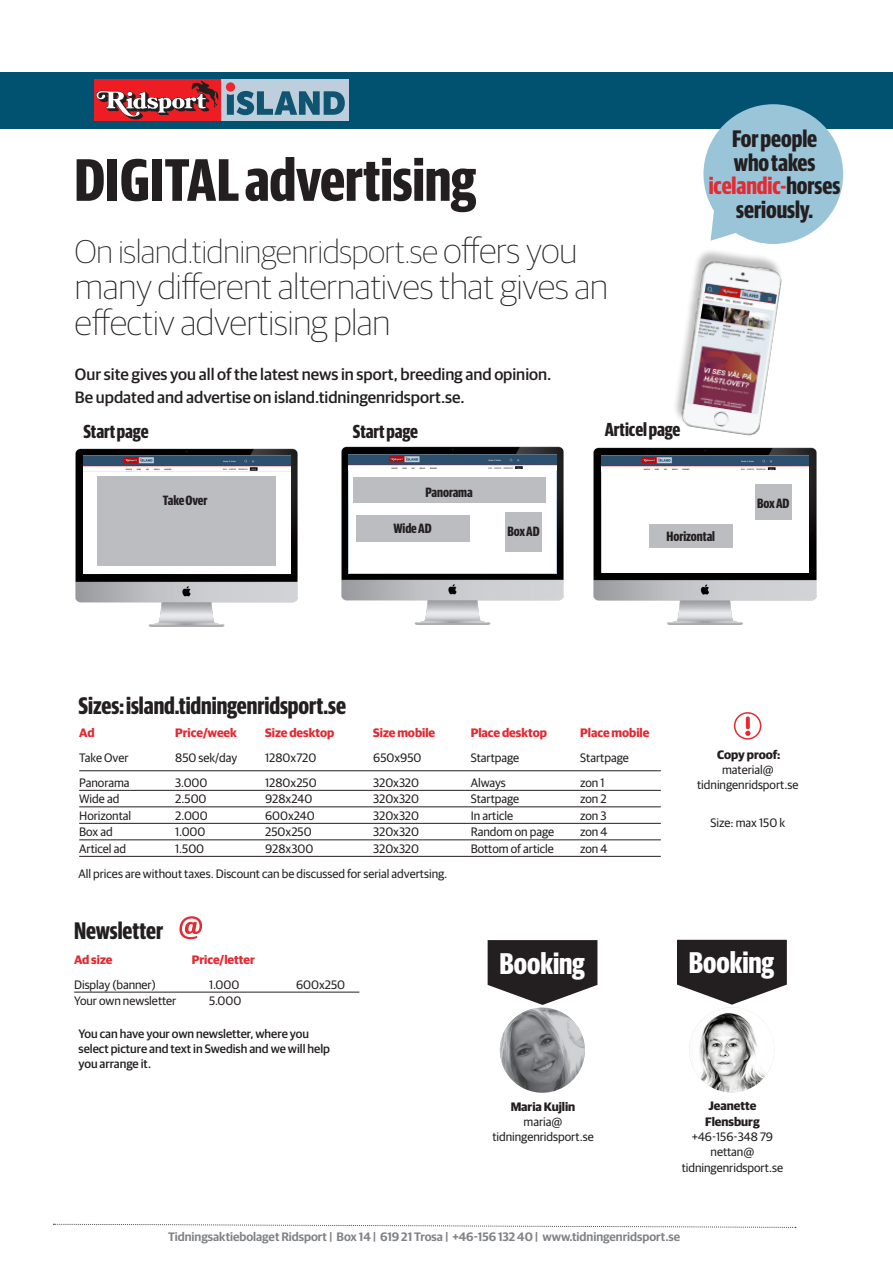
<style>
.page{position:relative;width:893px;height:1263px;background:#fff}
.page>*{position:absolute;margin:0;border:0;box-sizing:border-box;transform-origin:0 0}
.Rubrik_xCon{font:700 60px "Guardian Sans X Cond";color:#231f20}
.Ingress_22_pt_featur{font:100 36px/36px "Guardian Sans";color:#231f20}
.Ingress_22_pt_featur-2{font:100 33px "Guardian Sans";color:#231f20}
.Rubrik_xCon-2{font:700 30px "Guardian Sans X Cond";color:#fff}
.Rubrik_xCon-3{font:700 24px "Guardian Sans X Cond";color:#231f20}
.Rubrik_xCon-4{font:700 24px "Guardian Sans X Cond";color:#e22b32}
.Bröd_Fakta_notis{font:700 24px "Guardian Sans X Cond";color:#231f20}
.Rubrik_xCon-5{font:700 18.9px "Guardian Sans X Cond";color:#231f20}
.Ingress_22_pt_featur-3{font:500 16.5px/22.5px "Guardian Sans";color:#231f20}
.Rubrik_xCon-6{font:700 13.5px "Guardian Sans X Cond";color:#231f20}
.Bröd_Fakta_notis-2{font:12.3px/15.3px "Guardian Sans";color:#231f20;text-align:center}
.Bröd_Fakta_notis_lin{font:12.3px "Guardian Sans";color:#231f20}
.Bröd_Fakta_notis-3{font:500 12.3px/15px "Guardian Sans";color:#231f20}
.Bröd_Fakta_notis-4{font:600 12.3px "Guardian Sans";color:#808285}
.Bröd_Fakta_notis-5{font:700 12.3px "Guardian Sans";color:#e22b32}
.Bröd_Fakta_notis-6{font:700 12.3px/15.3px "Guardian Sans";color:#231f20;text-align:center}
.s1{font-size:36px}
.s2{color:#231f20}
.s3{font-weight:700}
.s4{font-weight:400}
</style>
<div class="page">
<img style="left:593px;top:447px;width:224px;height:178px">
<img style="left:601px;top:456px;width:208px;height:117px">
<img style="left:341px;top:446px;width:223px;height:179px">
<img style="left:349px;top:454px;width:207px;height:119px">
<img style="left:75px;top:448px;width:223px;height:179px">
<img style="left:83px;top:456px;width:208px;height:117px">
<div style="left:602px;top:470px;width:207px;height:102px;background:#fff"></div>
<div style="left:350px;top:470px;width:206px;height:103px;background:#fff"></div>
<div style="left:84px;top:472px;width:207px;height:101px;background:#fff"></div>
<img style="left:689px;top:1007px;width:85px;height:85px;border-radius:43px">
<svg style="left:677px;top:940px;width:110px;height:65px"></svg>
<svg style="left:179px;top:916px;width:23px;height:23px"></svg>
<svg style="left:745px;top:718px;width:5px;height:18px"></svg>
<div style="left:734px;top:712px;width:27px;height:28px;border:2px solid #e22b32;border-radius:50%"></div>
<div style="left:353px;top:477px;width:192px;height:25px;background:#bcbdc0"></div>
<div style="left:505px;top:513px;width:37px;height:39px;background:#bcbdc0"></div>
<div style="left:755px;top:484px;width:36px;height:36px;background:#bcbdc0"></div>
<div style="left:356px;top:515px;width:113px;height:26px;background:#bcbdc0"></div>
<div style="left:649px;top:525px;width:83px;height:23px;background:#bcbdc0"></div>
<hr style="left:79px;top:790px;width:582px;height:1px;background:#231f20">
<hr style="left:79px;top:806px;width:582px;height:1px;background:#231f20">
<hr style="left:79px;top:823px;width:582px;height:1px;background:#231f20">
<hr style="left:79px;top:839px;width:582px;height:1px;background:#231f20">
<hr style="left:79px;top:856px;width:582px;height:1px;background:#231f20">
<hr style="left:74px;top:992px;width:285px;height:1px;background:#231f20">
<svg style="left:53px;top:1224px;width:743px;height:4px"></svg>
<hr style="left:79px;top:770px;width:582px;height:1px;background:#231f20">
<div style="left:0;top:72px;width:893px;height:56px;background:#005270"></div>
<div style="left:95px;top:79px;width:127px;height:42px;background:#ee1d23"></div>
<svg style="left:96px;top:81px;width:123px;height:39px"></svg>
<div style="left:222px;top:79px;width:127px;height:41px;background:#bdcfdc"></div>
<svg style="left:227px;top:91px;width:118px;height:24px"></svg>
<div style="left:226px;top:82px;width:9px;height:10px;background:#ee262e;border-radius:50%"></div>
<svg style="left:703px;top:104px;width:140px;height:140px"></svg>
<div style="left:97px;top:477px;width:178px;height:89px;background:#bcbdc0"></div>
<div style="left:672px;top:248px;width:111px;height:185px;background:#231f20;opacity:.3"></div>
<img style="left:678px;top:257px;width:105px;height:179px">
<img style="left:687px;top:284px;width:90px;height:130px">
<img style="left:500px;top:1008px;width:85px;height:85px">
<svg style="left:488px;top:940px;width:109px;height:65px;background:#454142"></svg>
<p class="Rubrik_xCon" style="left:74px;top:137px;width:403px">DIGITAL advertising</p>
<p class="Ingress_22_pt_featur-2" style="left:75px;top:230px;width:504px">On island.tidningenridsport.se <span class="s1">offers you</span></p>
<p class="Ingress_22_pt_featur" style="left:75px;top:267px;width:534px">many different alternatives that gives an effectiv advertising plan</p>
<p class="Ingress_22_pt_featur-3" style="left:75px;top:362px;width:478px">Our site gives you all of the latest news in sport, breeding and opinion.<br>Be updated and advertise on island.tidningenridsport.se.</p>
<p class="Rubrik_xCon-5" style="left:83px;top:418px;width:67px">Start page</p>
<p class="Rubrik_xCon-5" style="left:353px;top:417px;width:67px">Start page</p>
<p class="Rubrik_xCon-5" style="left:605px;top:416px;width:77px">Articel page</p>
<p class="Rubrik_xCon-6" style="left:163px;top:491px;width:46px">Take Over</p>
<p class="Rubrik_xCon-6" style="left:425px;top:483px;width:49px">Panorama</p>
<p class="Rubrik_xCon-3" style="left:732px;top:122px;width:87px">For people</p>
<p class="Rubrik_xCon-3" style="left:734px;top:145px;width:83px">who takes</p>
<p class="Rubrik_xCon-4" style="left:709px;top:169px;width:133px">icelandic-<span class="s2">horses</span></p>
<p class="Rubrik_xCon-3" style="left:736px;top:192px;width:78px">seriously.</p>
<p class="Rubrik_xCon-6" style="left:757px;top:493px;width:34px">Box AD</p>
<p class="Rubrik_xCon-6" style="left:393px;top:518px;width:40px">Wide AD</p>
<p class="Rubrik_xCon-6" style="left:507px;top:522px;width:34px">Box AD</p>
<p class="Rubrik_xCon-6" style="left:667px;top:527px;width:50px">Horizontal</p>
<p class="Rubrik_xCon-3" style="left:79px;top:689px;width:269px">Sizes: island.tidningenridsport.se</p>
<p class="Bröd_Fakta_notis-5" style="left:79px;top:723px;width:17px">Ad</p>
<p class="Bröd_Fakta_notis-5" style="left:175px;top:723px;width:63px">Price/week</p>
<p class="Bröd_Fakta_notis-5" style="left:265px;top:723px;width:71px">Size desktop</p>
<p class="Bröd_Fakta_notis-5" style="left:373px;top:723px;width:64px">Size mobile</p>
<p class="Bröd_Fakta_notis-5" style="left:471px;top:723px;width:78px">Place desktop</p>
<p class="Bröd_Fakta_notis-5" style="left:580px;top:723px;width:71px">Place mobile</p>
<p class="Bröd_Fakta_notis-2" style="left:79px;top:749px;width:51px">Take Over</p>
<p class="Bröd_Fakta_notis-2" style="left:175px;top:749px;width:63px">850 sek/day</p>
<p class="Bröd_Fakta_notis-2" style="left:265px;top:749px;width:53px">1280x720</p>
<p class="Bröd_Fakta_notis-2" style="left:373px;top:749px;width:50px">650x950</p>
<p class="Bröd_Fakta_notis-2" style="left:471px;top:749px;width:50px">Startpage</p>
<p class="Bröd_Fakta_notis-2" style="left:580px;top:749px;width:50px">Startpage</p>
<p class="Bröd_Fakta_notis-2" style="left:79px;top:774px;width:52px">Panorama</p>
<p class="Bröd_Fakta_notis-2" style="left:175px;top:774px;width:34px">3.000</p>
<p class="Bröd_Fakta_notis-2" style="left:265px;top:774px;width:53px">1280x250</p>
<p class="Bröd_Fakta_notis-2" style="left:373px;top:774px;width:47px">320x320</p>
<p class="Bröd_Fakta_notis-2" style="left:471px;top:774px;width:37px">Always</p>
<p class="Bröd_Fakta_notis-2" style="left:580px;top:774px;width:26px">zon 1</p>
<p class="Bröd_Fakta_notis_lin" style="left:79px;top:790px;width:42px">Wide ad</p>
<p class="Bröd_Fakta_notis_lin" style="left:175px;top:790px;width:33px">2.500</p>
<p class="Bröd_Fakta_notis_lin" style="left:265px;top:790px;width:49px">928x240</p>
<p class="Bröd_Fakta_notis_lin" style="left:373px;top:790px;width:47px">320x320</p>
<p class="Bröd_Fakta_notis_lin" style="left:471px;top:790px;width:50px">Startpage</p>
<p class="Bröd_Fakta_notis_lin" style="left:580px;top:790px;width:28px">zon 2</p>
<p class="Bröd_Fakta_notis_lin" style="left:79px;top:807px;width:54px">Horizontal</p>
<p class="Bröd_Fakta_notis_lin" style="left:175px;top:807px;width:34px">2.000</p>
<p class="Bröd_Fakta_notis_lin" style="left:265px;top:807px;width:51px">600x240</p>
<p class="Bröd_Fakta_notis_lin" style="left:373px;top:807px;width:47px">320x320</p>
<p class="Bröd_Fakta_notis_lin" style="left:471px;top:807px;width:44px">In article</p>
<p class="Bröd_Fakta_notis_lin" style="left:580px;top:807px;width:28px">zon 3</p>
<p class="Bröd_Fakta_notis_lin" style="left:79px;top:823px;width:35px">Box ad</p>
<p class="Bröd_Fakta_notis_lin" style="left:175px;top:823px;width:32px">1.000</p>
<p class="Bröd_Fakta_notis_lin" style="left:265px;top:823px;width:48px">250x250</p>
<p class="Bröd_Fakta_notis_lin" style="left:373px;top:823px;width:47px">320x320</p>
<p class="Bröd_Fakta_notis_lin" style="left:471px;top:823px;width:85px">Random on page</p>
<p class="Bröd_Fakta_notis_lin" style="left:580px;top:823px;width:29px">zon 4</p>
<p class="Bröd_Fakta_notis_lin" style="left:79px;top:840px;width:48px">Articel ad</p>
<p class="Bröd_Fakta_notis_lin" style="left:175px;top:840px;width:30px">1.500</p>
<p class="Bröd_Fakta_notis_lin" style="left:265px;top:840px;width:50px">928x300</p>
<p class="Bröd_Fakta_notis_lin" style="left:373px;top:840px;width:47px">320x320</p>
<p class="Bröd_Fakta_notis_lin" style="left:471px;top:840px;width:85px">Bottom of article</p>
<p class="Bröd_Fakta_notis_lin" style="left:580px;top:840px;width:29px">zon 4</p>
<p class="Bröd_Fakta_notis-2" style="left:79px;top:865px;width:370px">All prices are without taxes. Discount can be discussed for serial advertsing.</p>
<p class="Bröd_Fakta_notis" style="left:74px;top:913px;width:90px">Newsletter</p>
<p class="Bröd_Fakta_notis-5" style="left:74px;top:950px;width:40px">Ad size</p>
<p class="Bröd_Fakta_notis-5" style="left:192px;top:950px;width:65px">Price/letter</p>
<p class="Bröd_Fakta_notis-2" style="left:74px;top:976px;width:83px">Display (banner)</p>
<p class="Bröd_Fakta_notis-2" style="left:209px;top:976px;width:32px">1.000</p>
<p class="Bröd_Fakta_notis-2" style="left:296px;top:976px;width:51px">600x250</p>
<p class="Bröd_Fakta_notis_lin" style="left:74px;top:992px;width:104px">Your own newsletter</p>
<p class="Bröd_Fakta_notis_lin" style="left:209px;top:992px;width:34px">5.000</p>
<p class="Bröd_Fakta_notis-3" style="left:79px;top:1025px;width:253px">You can have your own newsletter, where you select picture and text in Swedish and we will help you arrange it.</p>
<p class="Rubrik_xCon-2" style="left:500px;top:942px;width:87px">Booking</p>
<p class="Bröd_Fakta_notis-2" style="left:492px;top:1098px;width:103px"><span class="s3">Maria Kujlin </span>maria@ tidningenridsport.se</p>
<p class="Bröd_Fakta_notis-2" style="left:697px;top:746px;width:103px"><span class="s3">Copy proof: </span>material@ tidningenridsport.se</p>
<p class="Bröd_Fakta_notis-2" style="left:710px;top:814px;width:76px">Size: max 150 k</p>
<p class="Rubrik_xCon-2" style="left:689px;top:941px;width:87px">Booking</p>
<p class="Bröd_Fakta_notis-6" style="left:692px;top:1097px;width:83px">Jeanette<br>Flensburg <span class="s4">+46-156-348 79</span></p>
<p class="Bröd_Fakta_notis-2" style="left:682px;top:1143px;width:103px">nettan@ tidningenridsport.se</p>
<p class="Bröd_Fakta_notis-4" style="left:168px;top:1227px;width:513px">Tidningsaktiebolaget Ridsport | Box 14 | 619 21 Trosa | +46-156 132 40 | www.tidningenridsport.se</p>
</div>
